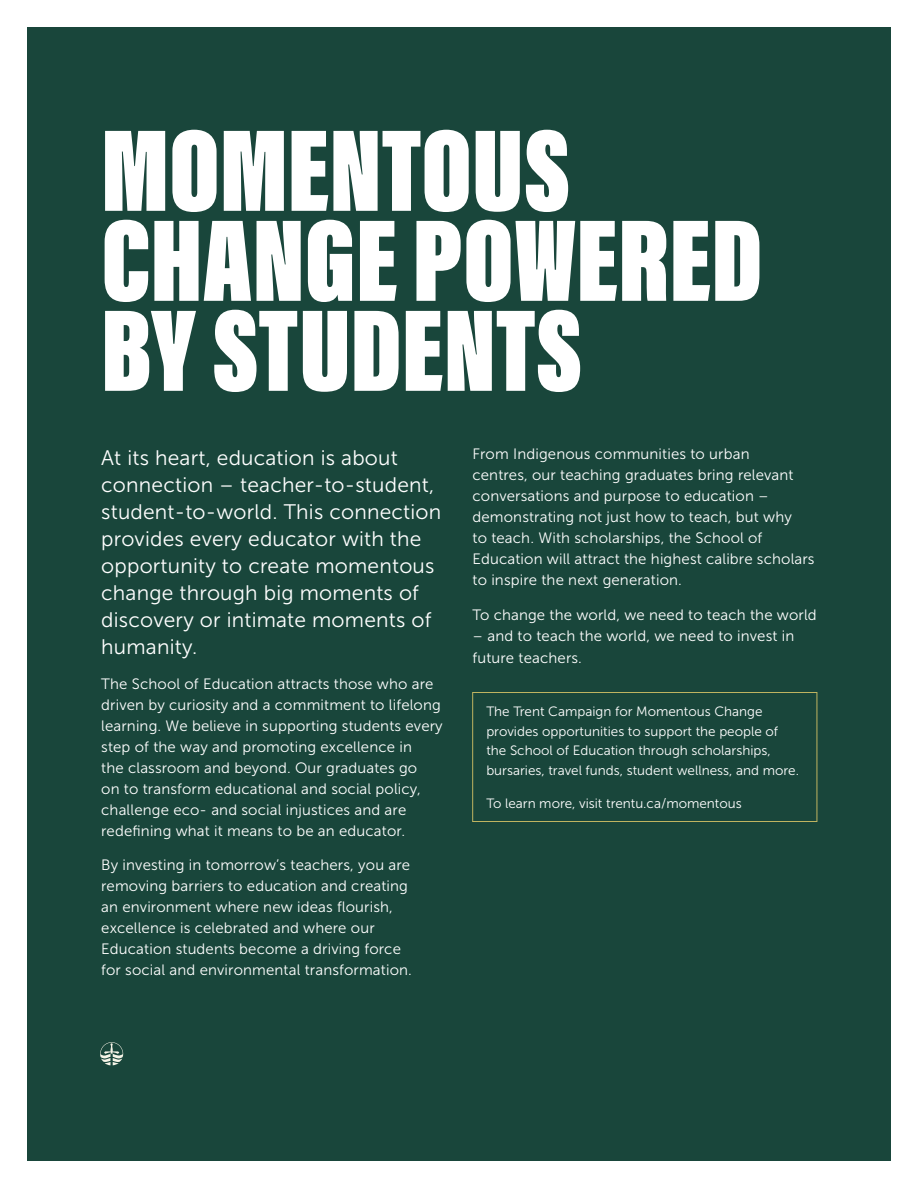
<style>
.page{position:relative;width:918px;height:1188px;background:#fff}
.page>*{position:absolute;margin:0;border:0;box-sizing:border-box;transform-origin:0 0}
.t1{font:120px/90px "Acumin Variable Concept";color:#fff}
.t2{font:21px/27px "Museo Sans 300";letter-spacing:.01em;color:#fff}
.t3{font:15px/21px "Museo Sans 300";letter-spacing:.01em;color:#fff}
.t4{font:13.5px/19.5px "Museo Sans 300";color:#fff}
</style>
<div class="page">
<div style="left:27px;top:27px;width:864px;height:1134px;background:#19463b"></div>
<div style="left:472px;top:692px;width:345px;height:130px;border:1px solid #c0b561"></div>
<svg style="left:100px;top:1042px;width:23px;height:23px"></svg>
<p class="t1" style="left:101px;top:119px;width:663px">MOMENTOUS<br>CHANGE POWERED<br>BY STUDENTS</p>
<p class="t2" style="left:101px;top:445px;width:342px">At its heart, education is about connection – teacher-to-student, student-to-world. This connection provides every educator with the opportunity to create momentous change through big moments of discovery or intimate moments of humanity.</p>
<p class="t3" style="left:101px;top:673px;width:343px">The School of Education attracts those who are driven by curiosity and a commitment to lifelong learning. We believe in supporting students every step of the way and promoting excellence in<br>the classroom and beyond. Our graduates go<br>on to transform educational and social policy, challenge eco- and social injustices and are redefining what it means to be an educator.</p>
<p class="t3" style="left:101px;top:855px;width:312px">By investing in tomorrow’s teachers, you are removing barriers to education and creating an environment where new ideas flourish, excellence is celebrated and where our Education students become a driving force for social and environmental transformation.</p>
<p class="t3" style="left:472px;top:444px;width:344px">From Indigenous communities to urban<br>centres, our teaching graduates bring relevant conversations and purpose to education – demonstrating not just how to teach, but why<br>to teach. With scholarships, the School of Education will attract the highest calibre scholars to inspire the next generation.</p>
<p class="t3" style="left:472px;top:604px;width:346px">To change the world, we need to teach the world</p>
<p class="t3" style="left:472px;top:624px;width:323px;line-height:22.5px">– and to teach the world, we need to invest in future teachers.</p>
<p class="t4" style="left:486px;top:702px;width:314px">The Trent Campaign for Momentous Change provides opportunities to support the people of the School of Education through scholarships, bursaries, travel funds, student wellness, and more.</p>
<p class="t4" style="left:486px;top:794px;width:257px">To learn more, visit trentu.ca/momentous</p>
</div>
